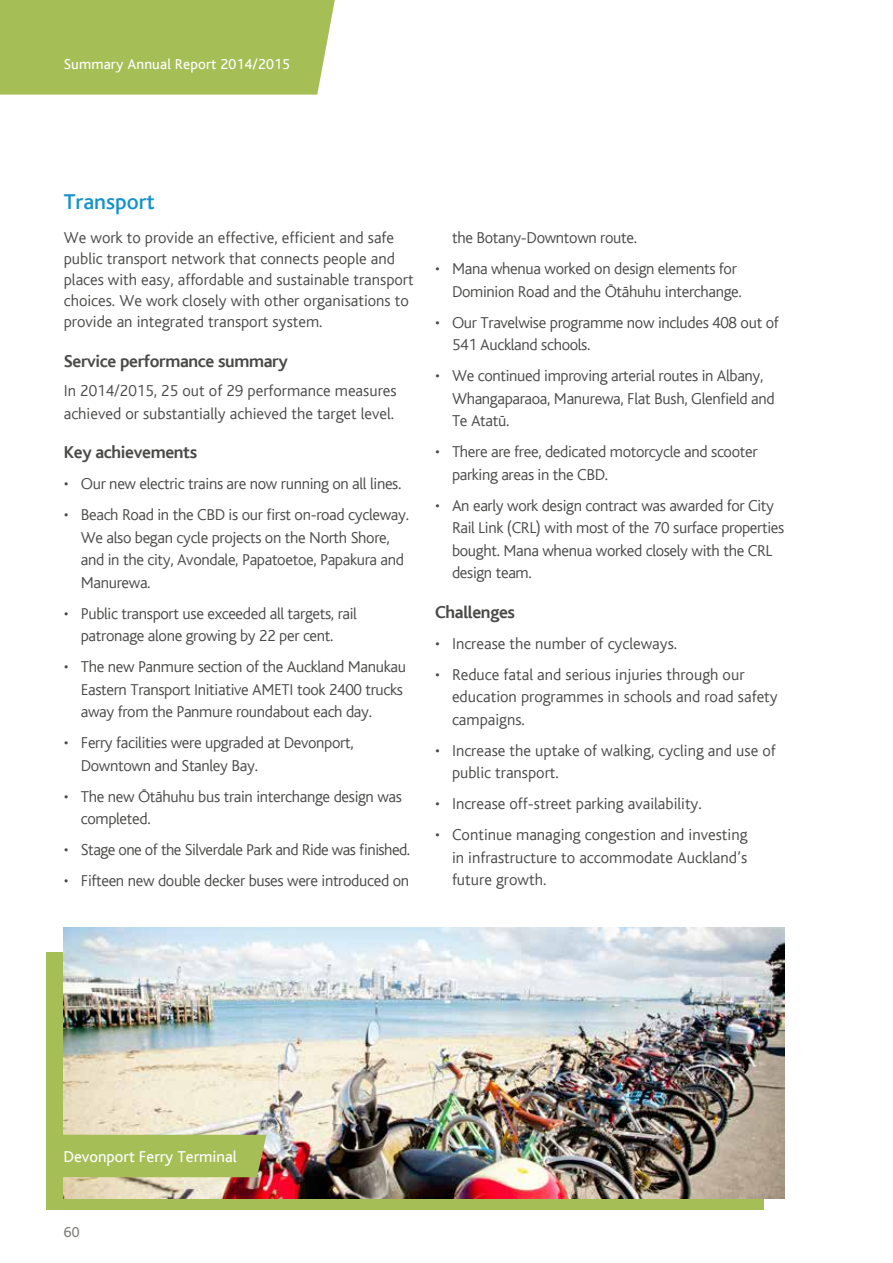
<style>
.page{position:relative;width:893px;height:1263px;background:#fff}
.page>*{position:absolute;margin:0;border:0;box-sizing:border-box;transform-origin:0 0}
.BC4623_Article_Headi{font:500 22.5px "AC Bliss";color:#1592cb}
.BC4623_Article_Sub-h{font:700 18px "AC Bliss";letter-spacing:-.02em;color:#4a4a49}
.BC4623_Body_Copy_Bul{font:300 16.5px/22.5px "AC Bliss";letter-spacing:-.02em;color:#4a4a49}
.BC4623_Body_Copy_85{font:300 16.5px/21px "AC Bliss";color:#4a4a49}
.BC4623_Body_Copy_Bul-2{font:300 16.5px/22.5px "AC Bliss";color:#4a4a49}
.Intro_Text{font:16.5px "AC Bliss";color:#fff}
.t1{font:15px "AC Bliss";letter-spacing:.01em;color:#fff}
.t2{font:15px "AC Bliss";color:#7d8179}
</style>
<div class="page">
<div style="left:0;top:0;width:335px;height:95px;background:#a5be55"></div>
<div style="left:47px;top:952px;width:717px;height:258px;background:#a5be55"></div>
<img style="left:64px;top:927px;width:721px;height:272px">
<svg style="left:64px;top:1135px;width:202px;height:42px"></svg>
<p class="t1" style="left:64px;top:56px;width:228px">Summary Annual Report 2014/2015</p>
<p class="BC4623_Article_Headi" style="left:64px;top:190px;width:93px">Transport</p>
<p class="BC4623_Body_Copy_85" style="left:64px;top:228px;width:351px">We work to provide an effective, efficient and safe public transport network that connects people and places with easy, affordable and sustainable transport choices. We work closely with other organisations to provide an integrated transport system.</p>
<p class="BC4623_Article_Sub-h" style="left:64px;top:351px;width:226px">Service performance summary</p>
<p class="BC4623_Body_Copy_85" style="left:64px;top:380px;width:334px;line-height:22.5px">In 2014/2015, 25 out of 29 performance measures achieved or substantially achieved the target level.</p>
<p class="BC4623_Article_Sub-h" style="left:64px;top:443px;width:135px">Key achievements</p>
<p class="BC4623_Body_Copy_Bul" style="left:64px;top:473px;width:339px">• Our new electric trains are now running on all lines.</p>
<p class="BC4623_Body_Copy_Bul" style="left:81px;top:504px;width:330px;text-indent:-17px">• Beach Road in the CBD is our first on-road cycleway.<br>We also began cycle projects on the North Shore, and in the city, Avondale, Papatoetoe, Papakura and Manurewa.</p>
<p class="BC4623_Body_Copy_Bul" style="left:64px;top:602px;width:295px;text-align:center">• Public transport use exceeded all targets, rail patronage alone growing by 22 per cent.</p>
<p class="BC4623_Body_Copy_Bul" style="left:81px;top:656px;width:327px;text-indent:-17px">• The new Panmure section of the Auckland Manukau<br>Eastern Transport Initiative AMETI took 2400 trucks away from the Panmure roundabout each day.</p>
<p class="BC4623_Body_Copy_Bul" style="left:81px;top:732px;width:274px;text-indent:-17px">• Ferry facilities were upgraded at Devonport,<br>Downtown and Stanley Bay.</p>
<p class="BC4623_Body_Copy_Bul" style="left:81px;top:785px;width:323px;text-indent:-17px">• The new Ōtāhuhu bus train interchange design was completed.</p>
<p class="BC4623_Body_Copy_Bul" style="left:64px;top:839px;width:348px">• Stage one of the Silverdale Park and Ride was finished.</p>
<p class="BC4623_Body_Copy_Bul" style="left:64px;top:870px;width:347px">• Fifteen new double decker buses were introduced on</p>
<p class="BC4623_Body_Copy_Bul" style="left:452px;top:227px;width:187px">the Botany-Downtown route.</p>
<p class="BC4623_Body_Copy_Bul" style="left:435px;top:258px;width:308px;text-align:right">• Mana whenua worked on design elements for<br>Dominion Road and the Ōtāhuhu interchange.</p>
<p class="BC4623_Body_Copy_Bul" style="left:452px;top:311px;width:328px;text-indent:-17px">• Our Travelwise programme now includes 408 out of<br>541 Auckland schools.</p>
<p class="BC4623_Body_Copy_Bul" style="left:452px;top:365px;width:324px;text-indent:-17px">• We continued improving arterial routes in Albany,<br>Whangaparaoa, Manurewa, Flat Bush, Glenfield and<br>Te Atatū.</p>
<p class="BC4623_Body_Copy_Bul" style="left:452px;top:441px;width:307px;text-indent:-17px">• There are free, dedicated motorcycle and scooter parking areas in the CBD.</p>
<p class="BC4623_Body_Copy_Bul" style="left:452px;top:494px;width:334px;text-indent:-17px">• An early work design contract was awarded for City Rail Link (CRL) with most of the 70 surface properties bought. Mana whenua worked closely with the CRL design team.</p>
<p class="BC4623_Article_Sub-h" style="left:435px;top:603px;width:82px">Challenges</p>
<p class="BC4623_Body_Copy_Bul-2" style="left:435px;top:632px;width:244px">• Increase the number of cycleways.</p>
<p class="BC4623_Body_Copy_Bul-2" style="left:452px;top:663px;width:327px;text-indent:-17px">• Reduce fatal and serious injuries through our education programmes in schools and road safety campaigns.</p>
<p class="BC4623_Body_Copy_Bul-2" style="left:452px;top:739px;width:325px;text-indent:-17px">• Increase the uptake of walking, cycling and use of public transport.</p>
<p class="BC4623_Body_Copy_Bul-2" style="left:435px;top:793px;width:268px">• Increase off-street parking availability.</p>
<p class="BC4623_Body_Copy_Bul" style="left:452px;top:824px;width:297px;text-align:justify;text-indent:-17px">• Continue managing congestion and investing in infrastructure to accommodate Auckland’s future growth.</p>
<p class="Intro_Text" style="left:63px;top:1148px;width:175px">Devonport Ferry Terminal</p>
<p class="t2" style="left:64px;top:1224px;width:17px">60</p>
</div>
